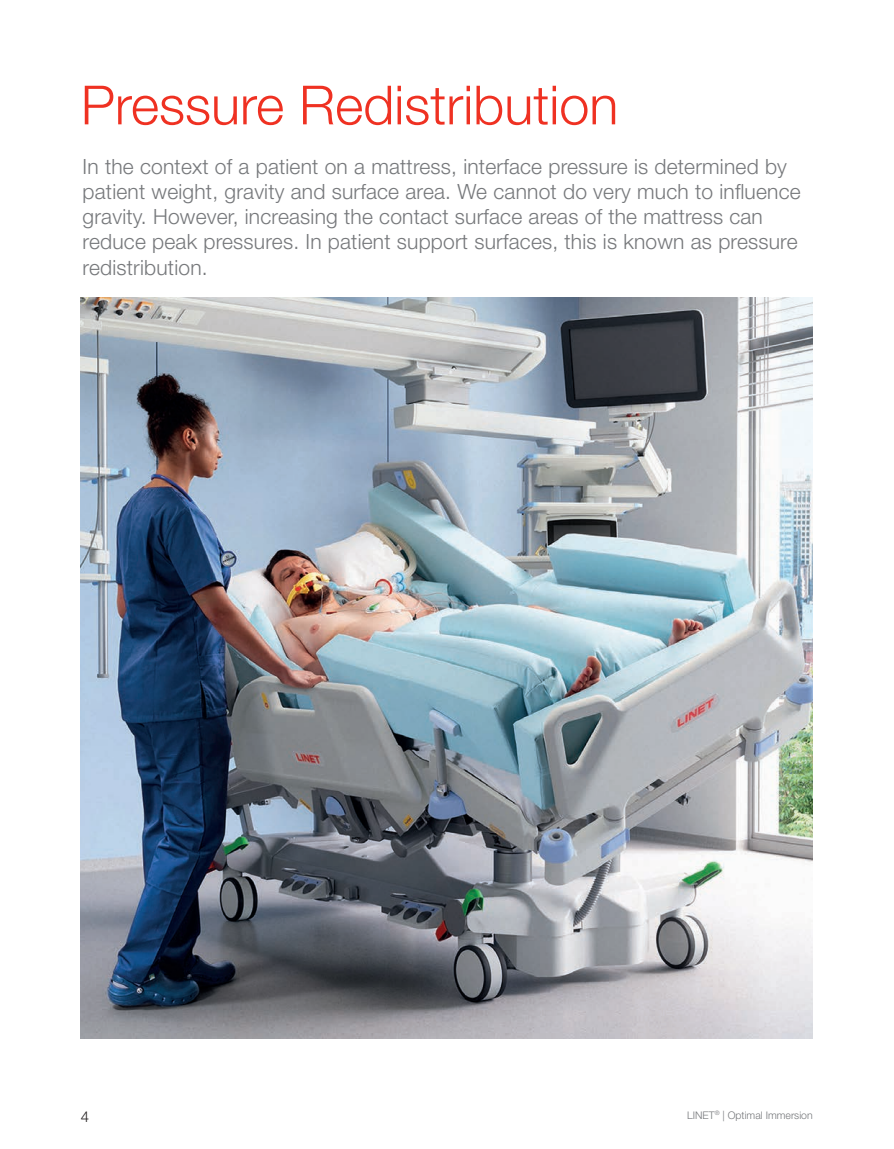
<style>
.page{position:relative;width:894px;height:1149px;background:#fff}
.page>*{position:absolute;margin:0;border:0;box-sizing:border-box;transform-origin:0 0}
.t1{font:300 54px "Helvetica Neue LT Pro";color:#ef3122}
.t2{font:300 21px/25.2px "Helvetica Neue LT Pro";letter-spacing:.01em;color:#76787b}
.t3{font:300 15px "Helvetica Neue LT Pro";color:#231f20}
.t4{font:300 10.5px "Helvetica Neue LT Pro";color:#76787b}
</style>
<div class="page">
<img style="left:81px;top:298px;width:731px;height:740px">
<h1 class="t1" style="left:81px;top:72px;width:539px">Pressure Redistribution</h1>
<p class="t2" style="left:83px;top:153px;width:719px">In the context of a patient on a mattress, interface pressure is determined by patient weight, gravity and surface area. We cannot do very much to influence gravity. However, increasing the contact surface areas of the mattress can reduce peak pressures. In patient support surfaces, this is known as pressure redistribution.</p>
<p class="t3" style="left:81px;top:1107px;width:10px">4</p>
<p class="t4" style="left:687px;top:1108px;width:127px">LINET<sup>®</sup> | Optimal Immersion</p>
</div>
